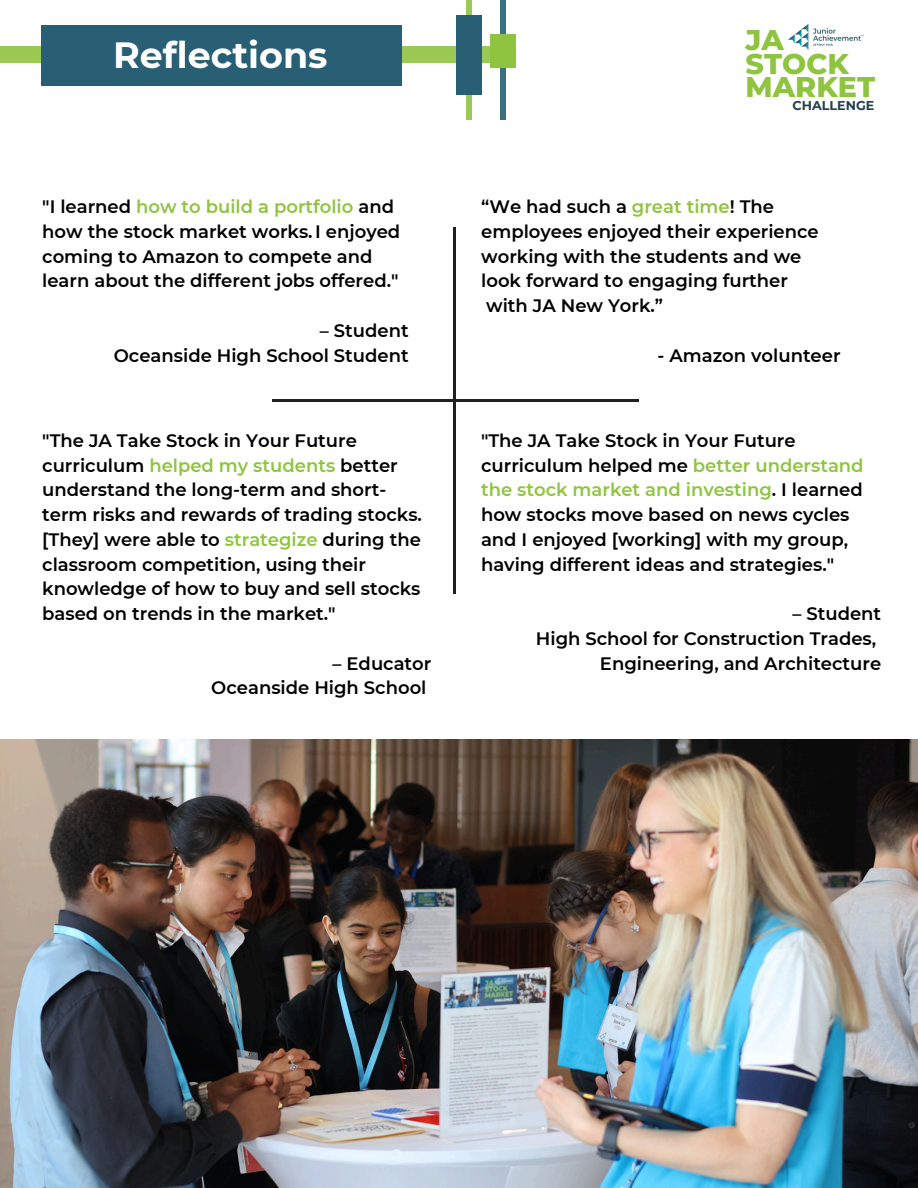
<style>
.page{position:relative;width:918px;height:1188px;background:#fff}
.page>*{position:absolute;margin:0;border:0;box-sizing:border-box;transform-origin:0 0}
.t1{font:700 36.45px "Montserrat";color:#fff}
.t2{font:800 28.5px/23.7px "Montserrat";color:#8fc440}
.t3{font:600 18px/24.8px "Montserrat";color:#000}
.t4{font:700 12.75px "Montserrat";color:#22404d}
.s1{color:#8fc440}
</style>
<div class="page">
<img style="left:0;top:740px;width:918px;height:448px">
<div style="left:0;top:46px;width:503px;height:16px;background:#9aca53"></div>
<div style="left:466px;top:0;width:6px;height:120px;background:#9aca53"></div>
<div style="left:456px;top:15px;width:25px;height:79px;background:#285f74"></div>
<div style="left:500px;top:0;width:6px;height:120px;background:#3d6f82"></div>
<div style="left:490px;top:35px;width:26px;height:33px;background:#8fc440"></div>
<div style="left:42px;top:26px;width:360px;height:60px;background:#285f74"></div>
<img style="left:788px;top:24px;width:76px;height:25px">
<hr style="left:272px;top:399px;width:367px;height:2px;background:#231f20">
<hr style="left:454px;top:227px;width:2px;height:367px;background:#231f20">
<h3 class="t1" style="left:113px;top:32px;width:216px">Reflections</h3>
<p class="t3" style="left:42px;top:194px;width:360px">"I learned <span class="s1">how to build a portfolio</span> and how the stock market works.I enjoyed coming to Amazon to compete and learn about the different jobs offered."</p>
<h3 class="t3" style="left:114px;top:318px;width:296px;text-align:right">– Student<br>Oceanside High School Student</h3>
<h3 class="t3" style="left:42px;top:428px;width:381px">"The JA Take Stock in Your Future curriculum <span class="s1">helped my students</span> better understand the long-term and short&shy;term risks and rewards of trading stocks. [They] were able to <span class="s1">strategize</span> during the classroom competition, using their knowledge of how to buy and sell stocks based on trends in the market."</h3>
<h3 class="t3" style="left:333px;top:651px;width:100px">– Educator</h3>
<h3 class="t3" style="left:211px;top:676px;width:217px">Oceanside High School</h3>
<p class="t2" style="left:746px;top:28px;width:131px">JA<br>STOCK<br>MARKET</p>
<p class="t4" style="left:792px;top:98px;width:84px">CHALLENGE</p>
<h3 class="t3" style="left:481px;top:194px;width:339px">“We had such a <span class="s1">great time</span>! The employees enjoyed their experience working with the students and we look forward to engaging further with JA New York.”</h3>
<p class="t3" style="left:657px;top:343px;width:185px">- Amazon volunteer</p>
<p class="t3" style="left:481px;top:428px;width:384px">"The JA Take Stock in Your Future curriculum helped me <span class="s1">better understand the stock market and investing</span>. I learned how stocks move based on news cycles and I enjoyed [working] with my group, having different ideas and strategies."</p>
<h3 class="t3" style="left:536px;top:601px;width:347px;text-align:right">– Student<br>High School for Construction Trades,<br>Engineering, and Architecture</h3>
</div>
